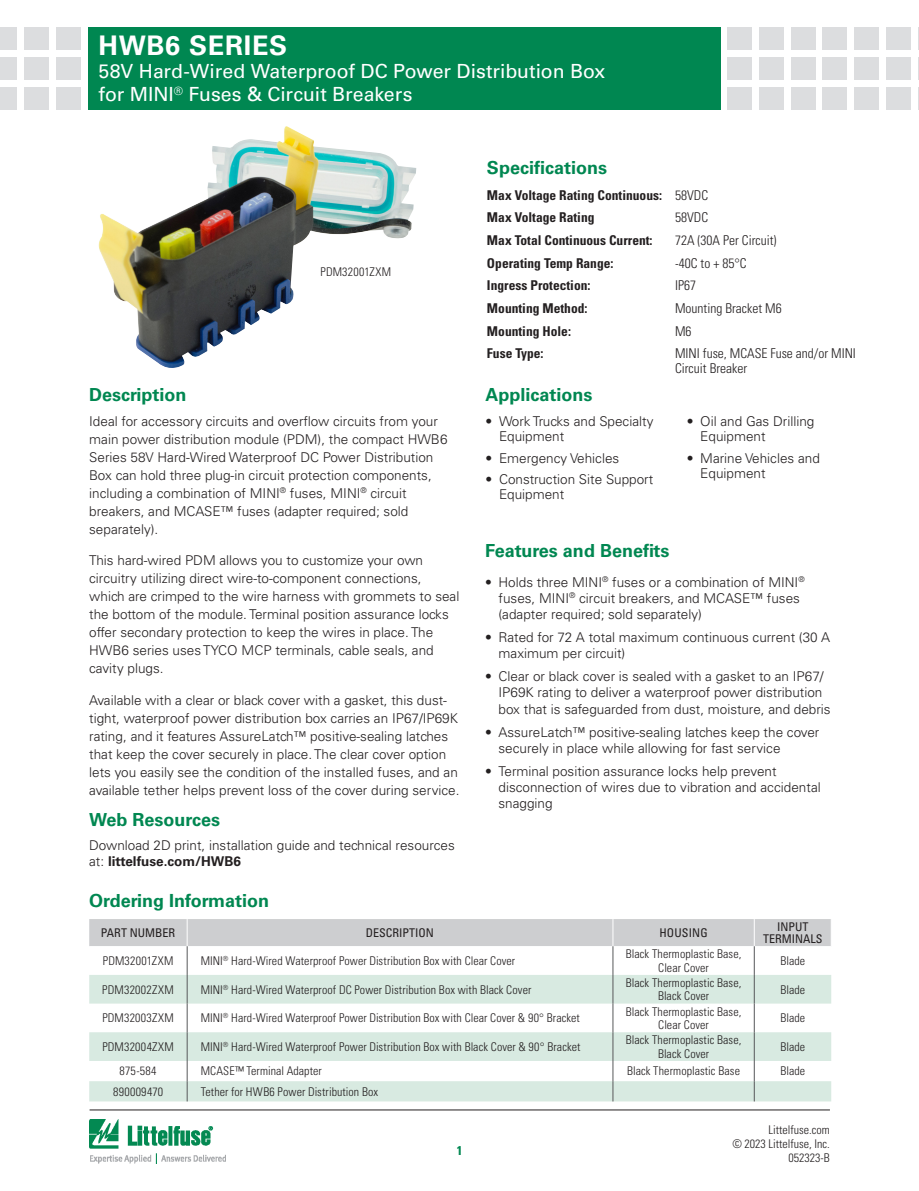
<style>
.page{position:relative;width:919px;height:1191px;background:#fff}
.page>*{position:absolute;margin:0;border:0;box-sizing:border-box;transform-origin:0 0}
.t1{font:700 27px "Univers LT Std";letter-spacing:.025em;color:#fff}
.t2{font:19.5px/23.4px "Univers LT Std";letter-spacing:-.005em;color:#fff}
.t3{font:700 18px "Univers LT Std";color:#008751}
.t4{font:300 13.5px/18px "Univers LT Std";color:#231f20}
.t5{font:700 condensed 13.5px/22.6px "Univers LT Std";color:#231f20}
.t6{font:300 condensed 13.5px/15px "Univers LT Std";color:#231f20}
.t7{font:700 condensed 12.75px "Univers LT Std";color:#008751}
.t8{font:300 condensed 12px/13.5px "Univers LT Std";letter-spacing:.005em;color:#231f20;text-align:center}
.t9{font:condensed 12px/12px "Univers LT Std";color:#231f20;text-align:center}
.t10{font:300 condensed 12px "Univers LT Std";letter-spacing:.025em;color:#231f20}
.s1{font-weight:700}
.s2{font-weight:300}
</style>
<div class="page">
<div style="left:56px;top:27px;width:25px;height:23px;background:#dcdddf"></div>
<div style="left:56px;top:57px;width:25px;height:23px;background:#dcdddf"></div>
<div style="left:56px;top:87px;width:25px;height:22px;background:#dcdddf"></div>
<div style="left:24px;top:27px;width:25px;height:23px;background:#dcdddf"></div>
<div style="left:24px;top:57px;width:25px;height:23px;background:#dcdddf"></div>
<div style="left:24px;top:87px;width:25px;height:22px;background:#dcdddf"></div>
<div style="left:0;top:27px;width:17px;height:23px;background:#dcdddf"></div>
<div style="left:0;top:57px;width:17px;height:23px;background:#dcdddf"></div>
<div style="left:0;top:87px;width:17px;height:22px;background:#dcdddf"></div>
<div style="left:727px;top:27px;width:24px;height:23px;background:#dcdddf"></div>
<div style="left:727px;top:57px;width:24px;height:23px;background:#dcdddf"></div>
<div style="left:727px;top:87px;width:24px;height:22px;background:#dcdddf"></div>
<div style="left:758px;top:27px;width:25px;height:23px;background:#dcdddf"></div>
<div style="left:758px;top:57px;width:25px;height:23px;background:#dcdddf"></div>
<div style="left:758px;top:87px;width:25px;height:22px;background:#dcdddf"></div>
<div style="left:790px;top:27px;width:25px;height:23px;background:#dcdddf"></div>
<div style="left:790px;top:57px;width:25px;height:23px;background:#dcdddf"></div>
<div style="left:790px;top:87px;width:25px;height:22px;background:#dcdddf"></div>
<div style="left:854px;top:27px;width:25px;height:23px;background:#dcdddf"></div>
<div style="left:854px;top:57px;width:25px;height:23px;background:#dcdddf"></div>
<div style="left:854px;top:87px;width:25px;height:22px;background:#dcdddf"></div>
<div style="left:822px;top:27px;width:25px;height:23px;background:#dcdddf"></div>
<div style="left:822px;top:57px;width:25px;height:23px;background:#dcdddf"></div>
<div style="left:822px;top:87px;width:25px;height:22px;background:#dcdddf"></div>
<div style="left:886px;top:27px;width:24px;height:23px;background:#dcdddf"></div>
<div style="left:886px;top:57px;width:24px;height:23px;background:#dcdddf"></div>
<div style="left:886px;top:87px;width:24px;height:22px;background:#dcdddf"></div>
<svg style="left:918px;top:27px;width:1px;height:23px"></svg>
<svg style="left:918px;top:57px;width:1px;height:23px"></svg>
<svg style="left:918px;top:87px;width:1px;height:22px"></svg>
<div style="left:88px;top:27px;width:633px;height:82px;background:#008751"></div>
<hr style="left:90px;top:1109px;width:739px;height:1px;background:#231f20">
<img style="left:90px;top:1120px;width:135px;height:43px">
<img style="left:98px;top:126px;width:318px;height:242px">
<svg style="left:89px;top:919px;width:742px;height:182px"></svg>
<h1 class="t1" style="left:98px;top:29px;width:190px">HWB6 SERIES</h1>
<h2 class="t2" style="left:98px;top:60px;width:508px">58V Hard-Wired Waterproof DC Power Distribution Box for MINI<sup>®</sup> Fuses &amp; Circuit Breakers</h2>
<p class="t8" style="left:320px;top:265px;width:72px">PDM32001ZXM</p>
<h3 class="t3" style="left:89px;top:384px;width:99px">Description</h3>
<p class="t4" style="left:89px;top:412px;width:360px">Ideal for accessory circuits and overflow circuits from your main power distribution module (PDM), the compact HWB6<br>Series 58V Hard-Wired Waterproof DC Power Distribution Box can hold three plug-in circuit protection components, including a combination of MINI<sup>®</sup> fuses, MINI<sup>®</sup> circuit breakers, and MCASE™ fuses (adapter required; sold separately).</p>
<p class="t4" style="left:89px;top:551px;width:371px">This hard-wired PDM allows you to customize your own circuitry utilizing direct wire-to-component connections, which are crimped to the wire harness with grommets to seal the bottom of the module. Terminal position assurance locks offer secondary protection to keep the wires in place. The HWB6 series uses TYCO MCP terminals, cable seals, and cavity plugs.</p>
<p class="t4" style="left:89px;top:691px;width:372px">Available with a clear or black cover with a gasket, this dust&shy;tight, waterproof power distribution box carries an IP67/IP69K rating, and it features AssureLatch™ positive-sealing latches that keep the cover securely in place. The clear cover option lets you easily see the condition of the installed fuses, and an available tether helps prevent loss of the cover during service.</p>
<h3 class="t3" style="left:89px;top:809px;width:132px">Web Resources</h3>
<p class="t4" style="left:89px;top:836px;width:367px;line-height:16.5px">Download 2D print, installation guide and technical resources at: <span class="s1">littelfuse.com/HWB6</span></p>
<h3 class="t3" style="left:487px;top:157px;width:122px">Specifications</h3>
<p class="t5" style="left:487px;top:183px;width:223px">Max Voltage Rating Continuous: <span class="s2">58VDC<br></span>Max Voltage Rating</p>
<p class="t6" style="left:675px;top:210px;width:34px">58VDC</p>
<p class="t5" style="left:487px;top:229px;width:167px">Max Total Continuous Current:</p>
<p class="t6" style="left:675px;top:233px;width:103px">72A (30A Per Circuit)</p>
<p class="t5" style="left:487px;top:251px;width:128px">Operating Temp Range:</p>
<p class="t6" style="left:675px;top:255px;width:73px">-40C to + 85°C</p>
<p class="t5" style="left:487px;top:274px;width:105px">Ingress Protection:</p>
<p class="t6" style="left:675px;top:278px;width:22px">IP67</p>
<p class="t5" style="left:487px;top:297px;width:102px">Mounting Method:</p>
<p class="t6" style="left:675px;top:301px;width:108px">Mounting Bracket M6</p>
<p class="t5" style="left:487px;top:319px;width:85px">Mounting Hole:</p>
<p class="t6" style="left:675px;top:323px;width:18px">M6</p>
<p class="t5" style="left:487px;top:342px;width:58px">Fuse Type:</p>
<p class="t6" style="left:675px;top:346px;width:182px">MINI fuse, MCASE Fuse and/or MINI<br>Circuit Breaker</p>
<h3 class="t3" style="left:485px;top:384px;width:109px">Applications</h3>
<p class="t4" style="left:499px;top:413px;width:156px;line-height:15px;text-indent:-14px">• Work Trucks and Specialty<br>Equipment</p>
<p class="t4" style="left:485px;top:449px;width:135px">• Emergency Vehicles</p>
<p class="t4" style="left:499px;top:472px;width:156px;line-height:15px;text-indent:-14px">• Construction Site Support<br>Equipment</p>
<p class="t4" style="left:700px;top:413px;width:116px;line-height:15px;text-indent:-14px">• Oil and Gas Drilling<br>Equipment</p>
<p class="t4" style="left:700px;top:450px;width:121px;line-height:15px;text-indent:-14px">• Marine Vehicles and<br>Equipment</p>
<h3 class="t3" style="left:485px;top:540px;width:186px">Features and Benefits</h3>
<p class="t4" style="left:498px;top:574px;width:307px;line-height:16.2px;text-indent:-14px">• Holds three MINI<sup>®</sup> fuses or a combination of MINI<sup>® </sup>fuses, MINI<sup>®</sup> circuit breakers, and MCASE™ fuses (adapter required; sold separately)</p>
<p class="t4" style="left:498px;top:629px;width:333px;line-height:16.2px;text-indent:-14px">• Rated for 72 A total maximum continuous current (30 A maximum per circuit)</p>
<p class="t4" style="left:498px;top:668px;width:333px;line-height:16.2px;text-indent:-14px">• Clear or black cover is sealed with a gasket to an IP67/<br>IP69K rating to deliver a waterproof power distribution box that is safeguarded from dust, moisture, and debris</p>
<p class="t4" style="left:498px;top:723px;width:322px;line-height:16.2px;text-indent:-14px">• AssureLatch™ positive-sealing latches keep the cover securely in place while allowing for fast service</p>
<p class="t4" style="left:498px;top:763px;width:324px;line-height:16.2px;text-indent:-14px">• Terminal position assurance locks help prevent disconnection of wires due to vibration and accidental snagging</p>
<h3 class="t3" style="left:89px;top:890px;width:181px">Ordering Information</h3>
<p class="t9" style="left:101px;top:926px;width:76px">PART NUMBER</p>
<p class="t9" style="left:366px;top:926px;width:70px">DESCRIPTION</p>
<p class="t9" style="left:659px;top:926px;width:50px">HOUSING</p>
<p class="t9" style="left:763px;top:920px;width:61px">INPUT<br>TERMINALS</p>
<p class="t8" style="left:103px;top:954px;width:72px">PDM32001ZXM</p>
<p class="t8" style="left:201px;top:954px;width:316px">MINI<sup>®</sup> Hard-Wired Waterproof Power Distribution Box with Clear Cover</p>
<p class="t8" style="left:626px;top:947px;width:117px">Black Thermoplastic Base,<br>Clear Cover</p>
<p class="t8" style="left:780px;top:954px;width:26px">Blade</p>
<p class="t8" style="left:102px;top:982px;width:73px">PDM32002ZXM</p>
<p class="t8" style="left:201px;top:982px;width:332px">MINI<sup>®</sup> Hard-Wired Waterproof DC Power Distribution Box with Black Cover</p>
<p class="t8" style="left:626px;top:976px;width:117px">Black Thermoplastic Base,<br>Black Cover</p>
<p class="t8" style="left:780px;top:982px;width:26px">Blade</p>
<p class="t8" style="left:102px;top:1011px;width:73px">PDM32003ZXM</p>
<p class="t8" style="left:201px;top:1011px;width:381px">MINI<sup>®</sup> Hard-Wired Waterproof Power Distribution Box with Clear Cover &amp; 90° Bracket</p>
<p class="t8" style="left:626px;top:1004px;width:117px">Black Thermoplastic Base,<br>Clear Cover</p>
<p class="t8" style="left:780px;top:1011px;width:26px">Blade</p>
<p class="t8" style="left:102px;top:1040px;width:73px">PDM32004ZXM</p>
<p class="t8" style="left:201px;top:1040px;width:381px">MINI<sup>®</sup> Hard-Wired Waterproof Power Distribution Box with Black Cover &amp; 90° Bracket</p>
<p class="t8" style="left:626px;top:1033px;width:117px">Black Thermoplastic Base,<br>Black Cover</p>
<p class="t8" style="left:780px;top:1040px;width:26px">Blade</p>
<p class="t8" style="left:120px;top:1064px;width:39px">875-584</p>
<p class="t8" style="left:201px;top:1064px;width:123px">MCASE™ Terminal Adapter</p>
<p class="t8" style="left:627px;top:1064px;width:114px">Black Thermoplastic Base</p>
<p class="t8" style="left:780px;top:1064px;width:26px">Blade</p>
<p class="t10" style="left:113px;top:1084px;width:51px">890009470</p>
<p class="t8" style="left:201px;top:1084px;width:179px">Tether for HWB6 Power Distribution Box</p>
<p class="t7" style="left:456px;top:1142px;width:7px">1</p>
<p class="t8" style="left:732px;top:1122px;width:99px;line-height:14.2px;text-align:right">Littelfuse.com<br>© 2023 Littelfuse, Inc.<br>052323-B</p>
</div>
